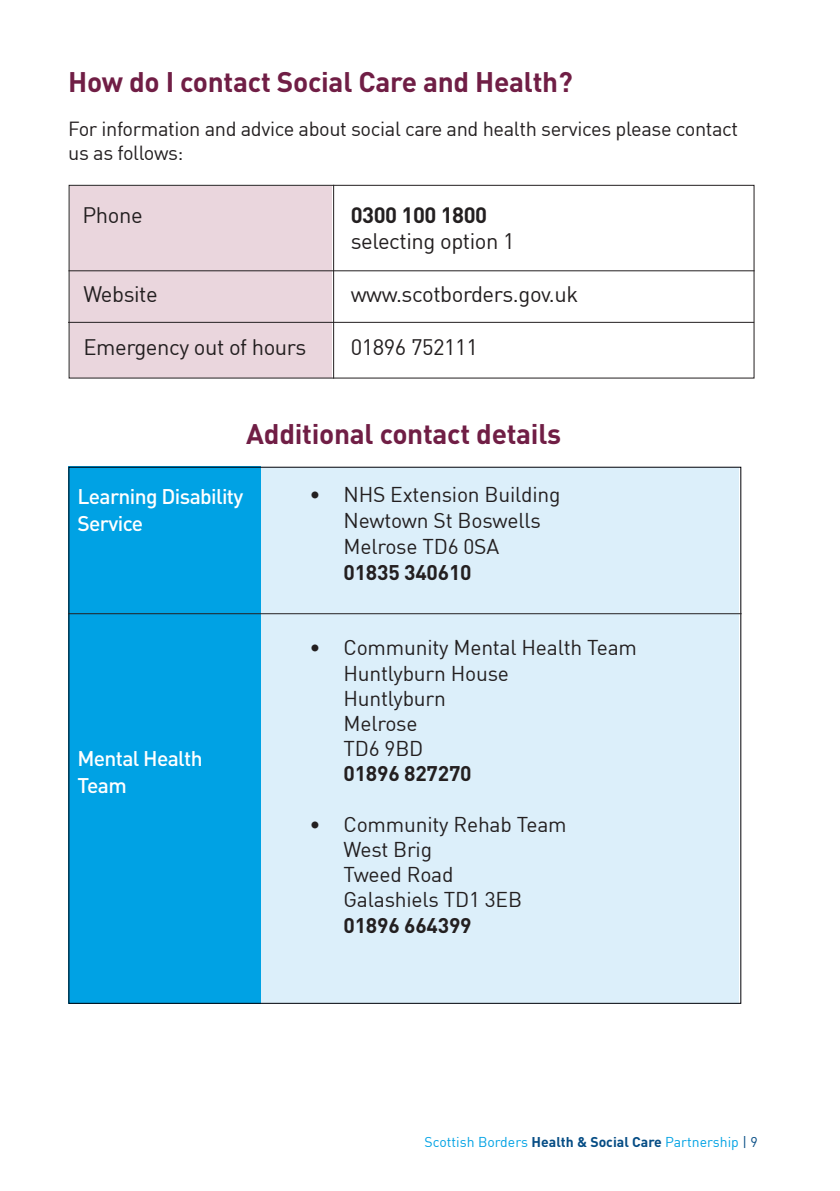
<style>
.page{position:relative;width:840px;height:1191px;background:#fff}
.page>*{position:absolute;margin:0;border:0;box-sizing:border-box;transform-origin:0 0}
.t1{font:700 28px "DIN";letter-spacing:-.01em;color:#701e45}
.t2{font:22px "DIN";letter-spacing:-.02em;color:#231f20}
.t3{font:700 22px "DIN";letter-spacing:-.02em;color:#231f20}
.t4{font:21px "DIN";letter-spacing:-.01em;color:#231f20}
.t5{font:500 21px "DIN";letter-spacing:-.03em;color:#fff}
.t6{font:700 21px "DIN";letter-spacing:-.01em;color:#231f20}
.t7{font:20px/24px "DIN";letter-spacing:-.02em;color:#231f20}
.t8{font:14px "DIN";color:#00a2e4}
.s1{font-weight:700;color:#054c84}
.s2{color:#054c84}
</style>
<div class="page">
<div style="left:70px;top:186px;width:262px;height:191px;background:#ead6dd"></div>
<div style="left:243px;top:467px;width:495px;height:536px;background:#dceffa"></div>
<div style="left:68px;top:466px;width:193px;height:537px;background:#00a2e4"></div>
<hr style="left:68px;top:613px;width:673px;height:1px;background:#231f20">
<div style="left:69px;top:185px;width:685px;height:193px;border:1px solid #231f20"></div>
<hr style="left:333px;top:185px;width:1px;height:193px;background:#231f20">
<hr style="left:68px;top:270px;width:686px;height:1px;background:#231f20">
<hr style="left:68px;top:322px;width:685px;height:1px;background:#231f20">
<p class="t1" style="left:68px;top:64px;width:505px">How do I contact Social Care and Health?</p>
<p class="t7" style="left:68px;top:117px;width:671px">For information and advice about social care and health services please contact us as follows:</p>
<p class="t2" style="left:82px;top:201px;width:62px">Phone</p>
<p class="t3" style="left:350px;top:200px;width:138px">0300 100 1800</p>
<p class="t2" style="left:350px;top:228px;width:165px">selecting option 1</p>
<p class="t2" style="left:83px;top:280px;width:76px">Website</p>
<p class="t2" style="left:350px;top:280px;width:229px">www.scotborders.gov.uk</p>
<p class="t2" style="left:83px;top:333px;width:224px">Emergency out of hours</p>
<p class="t2" style="left:350px;top:333px;width:128px">01896 752111</p>
<p class="t1" style="left:246px;top:416px;width:316px">Additional contact details</p>
<p class="t5" style="left:77px;top:483px;width:167px">Learning Disability</p>
<p class="t5" style="left:77px;top:510px;width:67px">Service</p>
<p class="t5" style="left:77px;top:745px;width:127px">Mental Health</p>
<p class="t5" style="left:77px;top:772px;width:51px">Team</p>
<p class="t4" style="left:309px;top:481px;width:252px">• NHS Extension Building</p>
<p class="t4" style="left:343px;top:507px;width:199px">Newtown St Boswells</p>
<p class="t4" style="left:343px;top:533px;width:157px">Melrose TD6 0SA</p>
<p class="t6" style="left:343px;top:558px;width:129px">01835 340610</p>
<p class="t4" style="left:309px;top:635px;width:329px">• Community Mental Health Team</p>
<p class="t4" style="left:343px;top:660px;width:167px">Huntlyburn House</p>
<p class="t4" style="left:343px;top:685px;width:104px">Huntlyburn</p>
<p class="t4" style="left:343px;top:710px;width:76px">Melrose</p>
<p class="t4" style="left:343px;top:735px;width:81px">TD6 9BD</p>
<p class="t6" style="left:343px;top:760px;width:129px">01896 827270</p>
<p class="t4" style="left:309px;top:811px;width:258px">• Community Rehab Team</p>
<p class="t4" style="left:343px;top:836px;width:90px">West Brig</p>
<p class="t4" style="left:343px;top:861px;width:111px">Tweed Road</p>
<p class="t4" style="left:343px;top:886px;width:180px">Galashiels TD1 3EB</p>
<p class="t6" style="left:343px;top:911px;width:129px">01896 664399</p>
<p class="t8" style="left:424px;top:1133px;width:334px">Scottish Borders <span class="s1">Health &amp; Social Care</span> Partnership <span class="s2">| 9</span></p>
</div>
